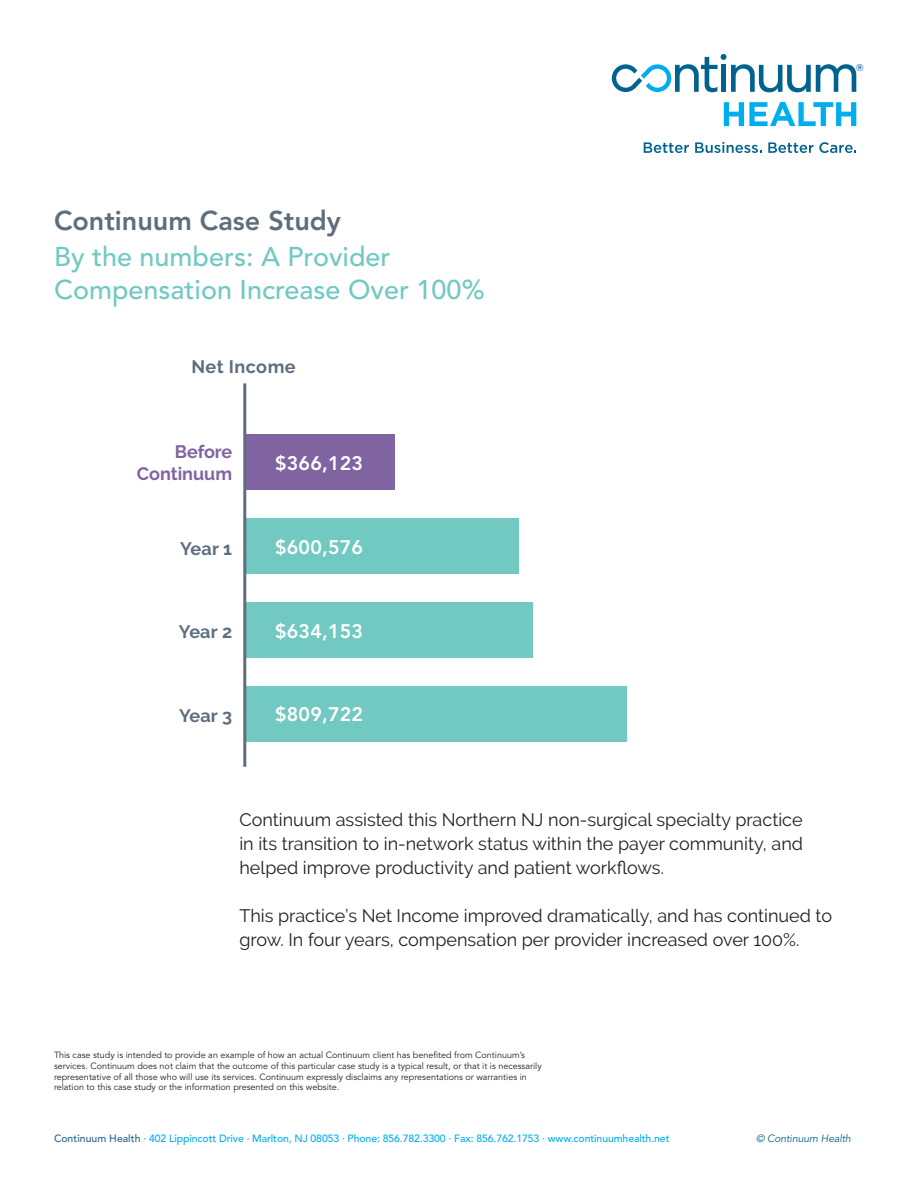
<style>
.page{position:relative;width:918px;height:1188px;background:#fff}
.page>*{position:absolute;margin:0;border:0;box-sizing:border-box;transform-origin:0 0}
.t1{font:500 27px "Avenir LT Std";color:#71c9c2}
.t2{font:800 27px "Avenir LT Std";color:#5e6e7d}
.t3{font:800 19.5px "Avenir LT Std";letter-spacing:.01em;color:#fff}
.t4{font:18px/24px "Raleway";color:#231f20;text-align:justify}
.t5{font:700 18px "Raleway";letter-spacing:.01em;color:#5e6e7d}
.t6{font:700 18px "Raleway";color:#8064a2}
.t7{font:500 10.5px "Avenir LT Std";letter-spacing:-.01em;color:#00aeef}
.t8{font:italic 10.5px "Avenir LT Std";letter-spacing:-.01em;color:#00628e}
.t9{font:700 9.75px "Gotham";color:#1565a5}
.t10{font:9px/10.8px "Avenir LT Std";color:#231f20}
.s1{color:#27638f}
</style>
<div class="page">
<svg style="left:612px;top:54px;width:244px;height:38px"></svg>
<svg style="left:724px;top:102px;width:132px;height:24px"></svg>
<svg style="left:644px;top:142px;width:45px;height:11px"></svg>
<svg style="left:695px;top:142px;width:67px;height:11px"></svg>
<svg style="left:768px;top:142px;width:88px;height:11px"></svg>
<div style="left:244px;top:435px;width:150px;height:55px;background:#8064a2"></div>
<div style="left:244px;top:518px;width:274px;height:56px;background:#71c9c2"></div>
<div style="left:244px;top:602px;width:289px;height:56px;background:#71c9c2"></div>
<div style="left:244px;top:686px;width:382px;height:56px;background:#71c9c2"></div>
<hr style="left:243px;top:383px;width:3px;height:384px;background:#5e6e7d">
<p class="t9" style="left:856px;top:62px;width:10px">®</p>
<p class="t2" style="left:54px;top:204px;width:288px">Continuum Case Study</p>
<p class="t1" style="left:54px;top:241px;width:338px">By the numbers: A Provider</p>
<p class="t1" style="left:54px;top:274px;width:432px">Compensation Increase Over 100%</p>
<p class="t5" style="left:192px;top:356px;width:106px">Net Income</p>
<p class="t6" style="left:175px;top:442px;width:59px">Before</p>
<p class="t6" style="left:137px;top:463px;width:97px">Continuum</p>
<p class="t3" style="left:275px;top:452px;width:89px">$366,123</p>
<p class="t5" style="left:180px;top:538px;width:53px">Year 1</p>
<p class="t3" style="left:275px;top:535px;width:89px">$600,576</p>
<p class="t5" style="left:179px;top:622px;width:55px">Year 2</p>
<p class="t3" style="left:275px;top:619px;width:89px">$634,153</p>
<p class="t5" style="left:179px;top:706px;width:55px">Year 3</p>
<p class="t3" style="left:275px;top:703px;width:89px">$809,722</p>
<p class="t4" style="left:239px;top:808px;width:565px">Continuum assisted this Northern NJ non-surgical specialty practice in its transition to in-network status within the payer community, and helped improve productivity and patient workflows.</p>
<p class="t4" style="left:239px;top:904px;width:594px">This practice’s Net Income improved dramatically, and has continued to grow. In four years, compensation per provider increased over 100%.</p>
<p class="t10" style="left:54px;top:1050px;width:489px">This case study is intended to provide an example of how an actual Continuum client has benefited from Continuum’s services. Continuum does not claim that the outcome of this particular case study is a typical result, or that it is necessarily representative of all those who will use its services. Continuum expressly disclaims any representations or warranties in relation to this case study or the information presented on this website.</p>
<p class="t7" style="left:54px;top:1132px;width:617px"><span class="s1">Continuum Health</span> ∙ 402 Lippincott Drive ∙ Marlton, NJ 08053 ∙ Phone: 856.782.3300 ∙ Fax: 856.762.1753 ∙ www.continuumhealth.net</p>
<p class="t8" style="left:756px;top:1132px;width:97px">© Continuum Health</p>
</div>
